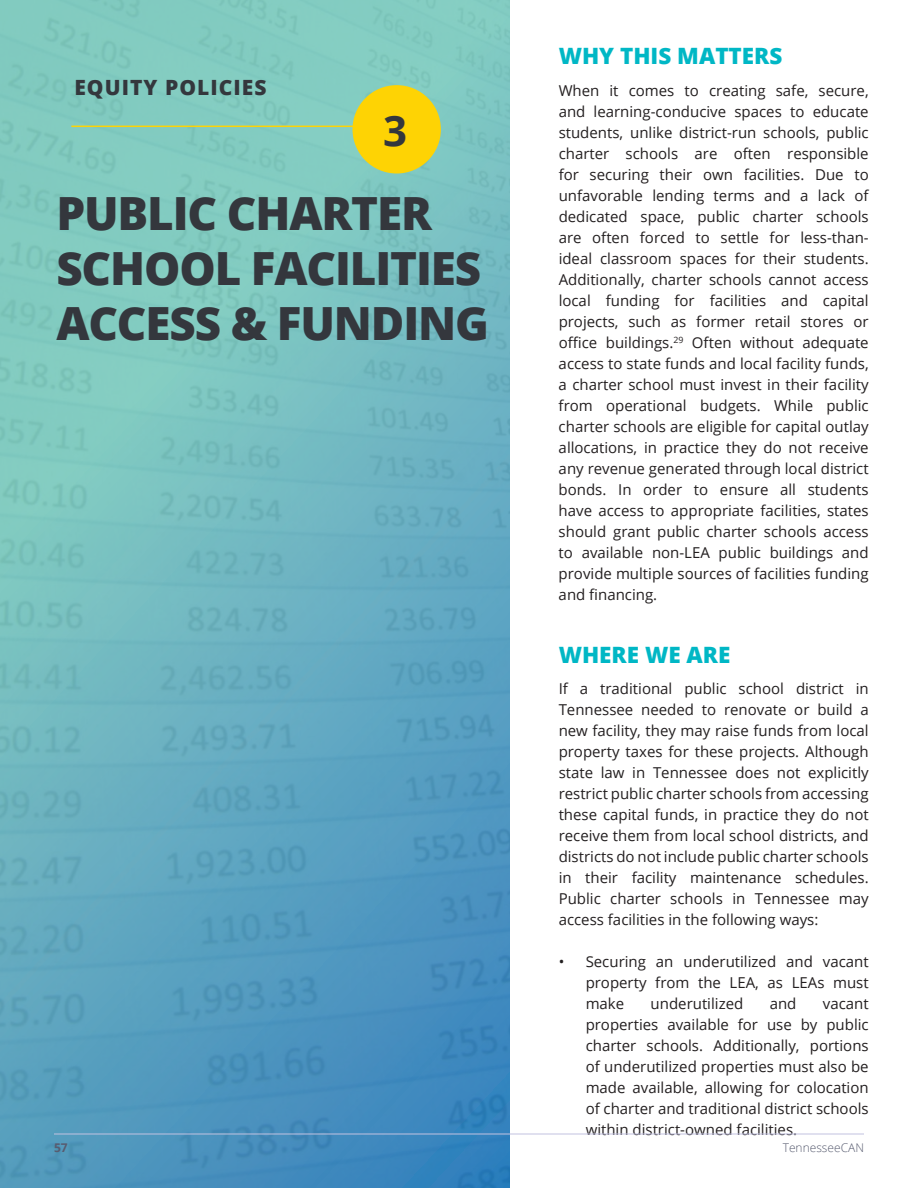
<style>
.page{position:relative;width:918px;height:1188px;background:#fff}
.page>*{position:absolute;margin:0;border:0;box-sizing:border-box;transform-origin:0 0}
.t1{font:800 45.75px/54.9px "Open Sans";letter-spacing:-.025em;color:#34373d}
.t2{font:700 42px "Open Sans";color:#34373d}
.t3{font:800 22.5px "Open Sans";color:#00b7c5}
.t4{font:800 21px "Open Sans";letter-spacing:.05em;color:#34373d}
.t5{font:15px/21px "Open Sans";color:#231f20;text-align:justify}
.t6{font:300 12px "Open Sans";color:#585c70}
.t7{font:700 12px "Open Sans";color:#585c70}
</style>
<div class="page">
<img style="left:0;top:0;width:509px;height:1188px">
<hr style="left:71px;top:126px;width:340px;height:1px;background:#fed304">
<div style="left:352px;top:85px;width:89px;height:89px;background:#fed304;border-radius:50%"></div>
<hr style="left:54px;top:1134px;width:810px;height:1px;background:#c2c2e0">
<p class="t4" style="left:74px;top:72px;width:194px">EQUITY POLICIES</p>
<p class="t2" style="left:383px;top:101px;width:25px">3</p>
<p class="t1" style="left:56px;top:184px;width:434px">PUBLIC CHARTER<br>SCHOOL FACILITIES<br>ACCESS &amp; FUNDING</p>
<p class="t3" style="left:559px;top:39px;width:225px">WHY THIS MATTERS</p>
<p class="t5" style="left:559px;top:79px;width:312px">When it comes to creating safe, secure, and learning-conducive spaces to educate students, unlike district-run schools, public charter schools are often responsible for securing their own facilities. Due to unfavorable lending terms and a lack of dedicated space, public charter schools are often forced to settle for less-than&shy;ideal classroom spaces for their students.<br>Additionally, charter schools cannot access local funding for facilities and capital projects, such as former retail stores or office buildings.<sup>29</sup> Often without adequate access to state funds and local facility funds, a charter school must invest in their facility from operational budgets. While public charter schools are eligible for capital outlay allocations, in practice they do not receive any revenue generated through local district bonds. In order to ensure all students have access to appropriate facilities, states should grant public charter schools access to available non-LEA public buildings and provide multiple sources of facilities funding and financing.</p>
<p class="t3" style="left:559px;top:637px;width:173px">WHERE WE ARE</p>
<p class="t5" style="left:559px;top:678px;width:312px">If a traditional public school district in Tennessee needed to renovate or build a new facility, they may raise funds from local property taxes for these projects. Although state law in Tennessee does not explicitly restrict public charter schools from accessing these capital funds, in practice they do not receive them from local school districts, and districts do not include public charter schools in their facility maintenance schedules.<br>Public charter schools in Tennessee may access facilities in the following ways:</p>
<p class="t5" style="left:586px;top:951px;width:285px;text-indent:-27px">• Securing an underutilized and vacant property from the LEA, as LEAs must make</p>
<p class="t5" style="left:651px;top:993px;width:94px">underutilized</p>
<p class="t5" style="left:770px;top:993px;width:28px">and</p>
<p class="t5" style="left:586px;top:993px;width:285px;text-indent:237px">vacant properties available for use by public charter schools. Additionally, portions of underutilized properties must also be made available, allowing for colocation of charter and traditional district schools within district-owned facilities.</p>
<p class="t7" style="left:54px;top:1139px;width:15px">57</p>
<p class="t6" style="left:783px;top:1139px;width:83px">TennesseeCAN</p>
</div>
